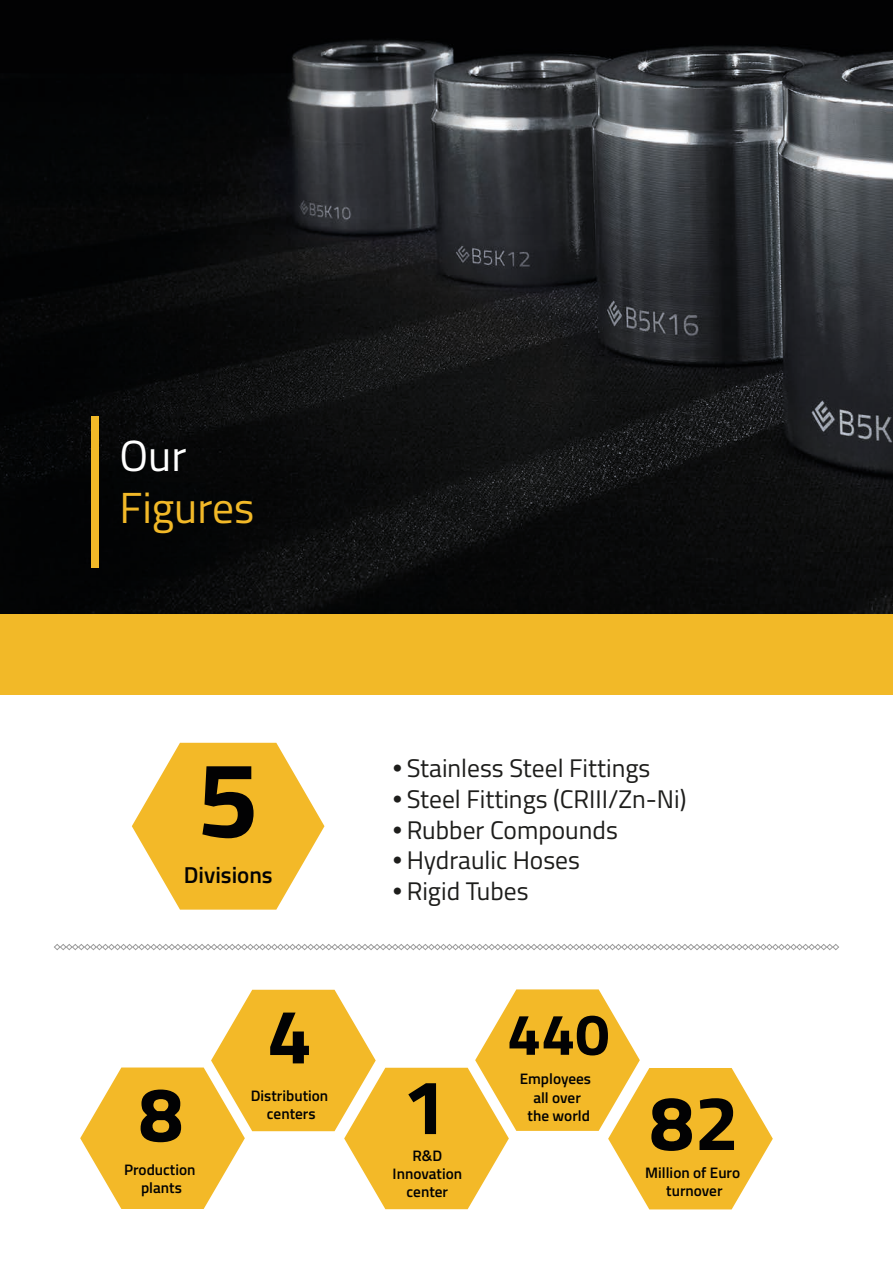
<style>
.page{position:relative;width:893px;height:1263px;background:#fff}
.page>*{position:absolute;margin:0;border:0;box-sizing:border-box;transform-origin:0 0}
.t1{font:700 107.1px "Titillium Web";color:#020203;scale:1.04 1}
.t2{font:700 77.1px "Titillium Web";color:#020203;scale:1.05 1}
.t3{font:700 58.2px "Titillium Web";color:#020203;scale:1.05 1}
.t4{font:43.5px "Titillium Web";color:#f2b928}
.t5{font:43.5px "Titillium Web";color:#fff}
.t6{font:25.5px "Titillium Web";color:#1d1d1b}
.t7{font:600 22.95px "Titillium Web";color:#020203}
.t8{font:600 15.15px/18.1px "Titillium Web";color:#020203;text-align:center}
.s1{font-family:"Bebas Neue"}
</style>
<div class="page">
<img style="left:0;top:0;width:893px;height:614px">
<div style="left:0;top:614px;width:893px;height:81px;background:#f2b928"></div>
<svg style="left:80px;top:989px;width:693px;height:220px"></svg>
<div style="left:91px;top:417px;width:8px;height:151px;background:#f2b928"></div>
<svg style="left:54px;top:944px;width:785px;height:6px"></svg>
<svg style="left:132px;top:743px;width:192px;height:167px"></svg>
<p class="t5" style="left:120px;top:423px;width:68px">Our</p>
<p class="t4" style="left:120px;top:476px;width:136px">Figures</p>
<p class="t1" style="left:197px;top:718px;width:61px">5</p>
<p class="t7" style="left:184px;top:857px;width:91px">Divisions</p>
<p class="t6" style="left:393px;top:750px;width:259px"><span class="s1">•</span> Stainless Steel Fittings</p>
<p class="t6" style="left:393px;top:780px;width:295px"><span class="s1">•</span> Steel Fittings (CRIII/Zn-Ni)</p>
<p class="t6" style="left:393px;top:811px;width:227px"><span class="s1">•</span> Rubber Compounds</p>
<p class="t6" style="left:393px;top:841px;width:189px"><span class="s1">•</span> Hydraulic Hoses</p>
<p class="t6" style="left:393px;top:872px;width:138px"><span class="s1">•</span> Rigid Tubes</p>
<p class="t2" style="left:138px;top:1055px;width:44px">8</p>
<p class="t8" style="left:124px;top:1160px;width:73px">Production plants</p>
<p class="t2" style="left:267px;top:977px;width:44px">4</p>
<p class="t8" style="left:251px;top:1085px;width:79px">Distribution centers</p>
<p class="t2" style="left:402px;top:1048px;width:44px">1</p>
<p class="t8" style="left:393px;top:1146px;width:71px">R&amp;D<br>Innovation center</p>
<p class="t3" style="left:507px;top:990px;width:99px">440</p>
<p class="t8" style="left:520px;top:1069px;width:73px">Employees all over the world</p>
<p class="t2" style="left:649px;top:1064px;width:87px">82</p>
<p class="t8" style="left:645px;top:1162px;width:96px">Million of Euro turnover</p>
</div>
